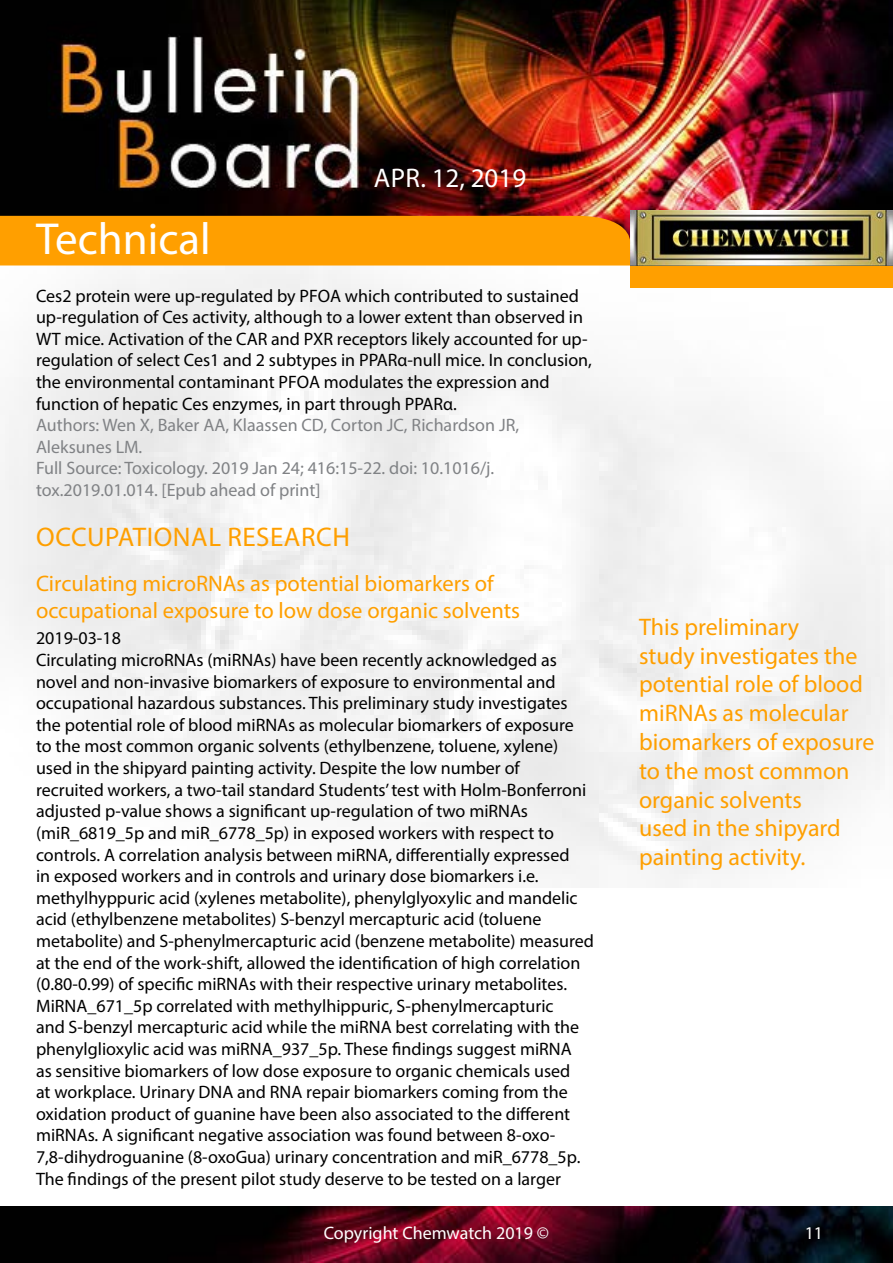
<style>
.page{position:relative;width:893px;height:1263px;background:#fff}
.page>*{position:absolute;margin:0;border:0;box-sizing:border-box;transform-origin:0 0}
.t1{font:45px "Myriad Pro";color:#fff}
.t2{font:27px "Myriad Pro";letter-spacing:.02em;color:#ff9f00}
.t3{font:27px "Myriad Pro";color:#fff}
.t4{font:24px/28.8px "Myriad Pro";color:#ff9f00}
.t5{font:22.5px/27px "Myriad Pro";color:#ff9f00}
.t6{font:18px/21.6px "Myriad Pro";color:#000}
.t7{font:18px/21.6px "Myriad Pro";color:#808285}
.t8{font:18px "Myriad Pro";color:#fff}
</style>
<div class="page">
<img style="left:0;top:0;width:893px;height:887px">
<div style="left:630px;top:265px;width:263px;height:23px;background:#ff9f00"></div>
<img style="left:630px;top:210px;width:262px;height:56px">
<svg style="left:0;top:216px;width:630px;height:72px"></svg>
<img style="left:0;top:1206px;width:893px;height:57px">
<h2 class="t3" style="left:374px;top:161px;width:154px">Apr. 12, 2019</h2>
<h1 class="t1" style="left:36px;top:211px;width:176px">Technical</h1>
<p class="t6" style="left:36px;top:284px;width:557px">Ces2 protein were up-regulated by PFOA which contributed to sustained up-regulation of Ces activity, although to a lower extent than observed in WT mice. Activation of the CAR and PXR receptors likely accounted for up&shy;regulation of select Ces1 and 2 subtypes in PPARα-null mice. In conclusion, the environmental contaminant PFOA modulates the expression and function of hepatic Ces enzymes, in part through PPARα.</p>
<p class="t7" style="left:36px;top:414px;width:485px">Authors: Wen X, Baker AA, Klaassen CD, Corton JC, Richardson JR, Aleksunes LM.<br>Full Source: Toxicology. 2019 Jan 24; 416:15-22. doi: 10.1016/j. tox.2019.01.014. [Epub ahead of print]</p>
<h2 class="t2" style="left:36px;top:521px;width:315px">OCCUPATIONAL RESEARCH</h2>
<p class="t5" style="left:36px;top:570px;width:486px">Circulating microRNAs as potential biomarkers of occupational exposure to low dose organic solvents</p>
<p class="t6" style="left:36px;top:627px;width:560px">2019-03-18<br>Circulating microRNAs (miRNAs) have been recently acknowledged as novel and non-invasive biomarkers of exposure to environmental and occupational hazardous substances. This preliminary study investigates the potential role of blood miRNAs as molecular biomarkers of exposure to the most common organic solvents (ethylbenzene, toluene, xylene) used in the shipyard painting activity. Despite the low number of<br>recruited workers, a two-tail standard Students’ test with Holm-Bonferroni adjusted p-value shows a significant up-regulation of two miRNAs (miR_6819_5p and miR_6778_5p) in exposed workers with respect to controls. A correlation analysis between miRNA, differentially expressed<br>in exposed workers and in controls and urinary dose biomarkers i.e. methylhyppuric acid (xylenes metabolite), phenylglyoxylic and mandelic acid (ethylbenzene metabolites) S-benzyl mercapturic acid (toluene metabolite) and S-phenylmercapturic acid (benzene metabolite) measured at the end of the work-shift, allowed the identification of high correlation (0.80-0.99) of specific miRNAs with their respective urinary metabolites.<br>MiRNA_671_5p correlated with methylhippuric, S-phenylmercapturic<br>and S-benzyl mercapturic acid while the miRNA best correlating with the phenylglioxylic acid was miRNA_937_5p. These findings suggest miRNA<br>as sensitive biomarkers of low dose exposure to organic chemicals used<br>at workplace. Urinary DNA and RNA repair biomarkers coming from the oxidation product of guanine have been also associated to the different miRNAs. A significant negative association was found between 8-oxo-7,8-dihydroguanine (8-oxoGua) urinary concentration and miR_6778_5p.<br>The findings of the present pilot study deserve to be tested on a larger</p>
<h3 class="t4" style="left:639px;top:612px;width:237px">This preliminary<br>study investigates the potential role of blood miRNAs as molecular biomarkers of exposure to the most common organic solvents<br>used in the shipyard painting activity.</h3>
<p class="t8" style="left:324px;top:1222px;width:227px">Copyright Chemwatch 2019 ©</p>
<p class="t8" style="left:805px;top:1222px;width:20px">11</p>
</div>
